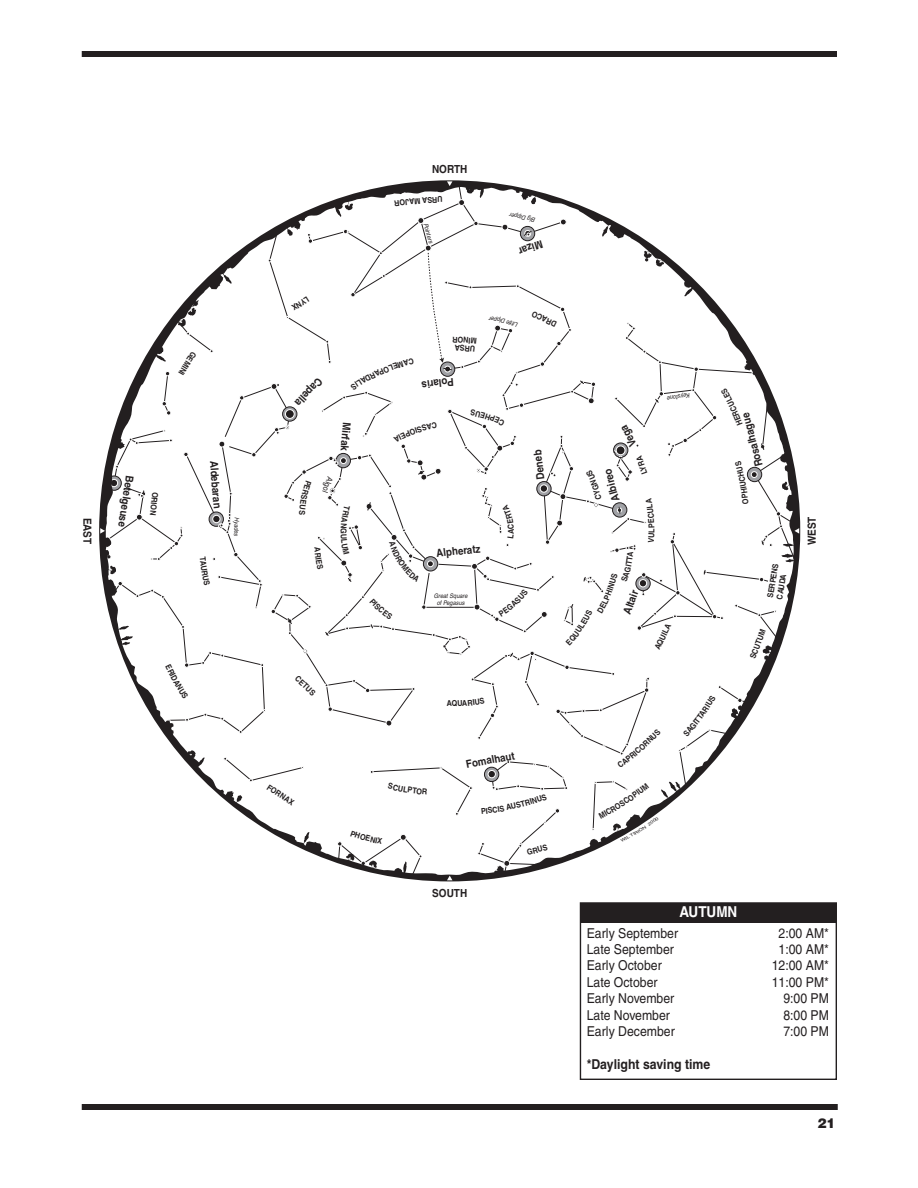
<style>
.page{position:relative;width:918px;height:1188px;background:#fff}
.page>*{position:absolute;margin:0;border:0;box-sizing:border-box;transform-origin:0 0}
.t1{font:700 15px "Helvetica";color:#fff;scale:.9 1}
.t2{font:13.65px "Helvetica";color:#231f20;scale:.9 1}
.t3{font:700 13.65px "Helvetica";color:#231f20;scale:.9 1}
.t4{font:900 13.5px "Helvetica";color:#231f20}
.t5{font:700 11.1px "Helvetica";color:#231f20;scale:.9 1}
.t6{font:700 10.8px "Helvetica";color:#231f20;scale:.9 1}
.t7{font:700 8.1px/9.4px "Helvetica";color:#231f20;scale:.9 1}
.t8{font:8.1px "Helvetica";color:#231f20;scale:.9 1}
.t9{font:italic 6.3px/6.3px "Helvetica";color:#231f20;text-align:center;scale:.9 1}
</style>
<div class="page">
<div style="left:82px;top:51px;width:755px;height:6px;background:#231f20"></div>
<div style="left:82px;top:1104px;width:756px;height:6px;background:#231f20"></div>
<div style="left:580px;top:903px;width:256px;height:19px;background:#231f20"></div>
<div style="left:580px;top:902px;width:257px;height:178px;border:1px solid #231f20"></div>
<svg style="left:99px;top:180px;width:701px;height:701px"></svg>
<svg style="left:447px;top:181px;width:5px;height:5px"></svg>
<svg style="left:447px;top:876px;width:5px;height:4px"></svg>
<svg style="left:794px;top:528px;width:5px;height:6px"></svg>
<svg style="left:394px;top:196px;width:48px;height:10px"></svg>
<svg style="left:100px;top:219px;width:683px;height:649px"></svg>
<p class="t5" style="left:94px;top:518px;width:31px;rotate:90deg">EAST</p>
<p class="t6" style="left:135px;top:489px;width:39px;rotate:99deg">te gl eus</p>
<p class="t7" style="left:160px;top:492px;width:28px;rotate:95deg">ORION</p>
<p class="t6" style="left:222px;top:481px;width:24px;rotate:85deg">bara</p>
<p class="t9" style="left:240px;top:517px;width:23px;rotate:92deg">Hyades</p>
<p class="t7" style="left:311px;top:303px;width:22px;rotate:148deg">LYNX</p>
<p class="t6" style="left:325px;top:384px;width:28px;rotate:133deg">Cape</p>
<p class="t6" style="left:354px;top:423px;width:27px;rotate:95deg">Mirfa</p>
<p class="t8" style="left:335px;top:479px;width:19px;rotate:110deg">Algol</p>
<p class="t7" style="left:300px;top:674px;width:29px;rotate:44deg">CETUS</p>
<p class="t7" style="left:271px;top:782px;width:36px;rotate:34deg">FORNAX</p>
<p class="t5" style="left:432px;top:162px;width:41px">NORTH</p>
<p class="t9" style="left:428px;top:222px;width:24px;rotate:73deg">Pointers</p>
<p class="t9" style="left:535px;top:224px;width:31px;rotate:-167deg">Big Dipper</p>
<p class="t9" style="left:434px;top:593px;width:39px">Great Square of Pegasus</p>
<p class="t6" style="left:533px;top:473px;width:27px;rotate:-97deg">eneb</p>
<p class="t6" style="left:465px;top:758px;width:56px;rotate:-11deg">Fomalhaut</p>
<p class="t5" style="left:432px;top:886px;width:40px">SOUTH</p>
<p class="t7" style="left:526px;top:848px;width:25px;rotate:-15deg">GRUS</p>
<p class="t6" style="left:628px;top:449px;width:27px;rotate:-118deg">Vega</p>
<p class="t7" style="left:640px;top:476px;width:22px;rotate:-109deg">LYRA</p>
<p class="t9" style="left:691px;top:398px;width:27px;rotate:172deg">Keysto en</p>
<p class="t7" style="left:647px;top:533px;width:6px;rotate:-90deg">L</p>
<p class="t6" style="left:620px;top:611px;width:29px;rotate:-70deg">Altair</p>
<p class="t6" style="left:753px;top:468px;width:63px;rotate:-105deg">Rosalhague</p>
<p class="t7" style="left:765px;top:597px;width:40px;rotate:-81deg">SERPENS<br>CAUDA</p>
<p class="t7" style="left:653px;top:647px;width:32px;rotate:-64deg">AQUILA</p>
<p class="t7" style="left:748px;top:657px;width:36px;rotate:-70deg">SCUTUM</p>
<p class="t5" style="left:805px;top:545px;width:34px;rotate:-90deg">WEST</p>
<p class="t1" style="left:679px;top:903px;width:66px">AUTUMN</p>
<p class="t2" style="left:587px;top:925px;width:103px">Early September</p>
<p class="t2" style="left:779px;top:925px;width:58px">2:00 AM*</p>
<p class="t2" style="left:587px;top:941px;width:98px">Late September</p>
<p class="t2" style="left:779px;top:941px;width:58px">1:00 AM*</p>
<p class="t2" style="left:587px;top:958px;width:85px">Early October</p>
<p class="t2" style="left:772px;top:958px;width:65px">12:00 AM*</p>
<p class="t2" style="left:587px;top:974px;width:80px">Late October</p>
<p class="t2" style="left:772px;top:974px;width:65px">11:00 PM*</p>
<p class="t2" style="left:587px;top:990px;width:99px">Early November</p>
<p class="t2" style="left:783px;top:990px;width:52px">9:00 PM</p>
<p class="t2" style="left:587px;top:1007px;width:94px">Late November</p>
<p class="t2" style="left:783px;top:1007px;width:52px">8:00 PM</p>
<p class="t2" style="left:587px;top:1023px;width:99px">Early December</p>
<p class="t2" style="left:783px;top:1023px;width:52px">7:00 PM</p>
<p class="t3" style="left:587px;top:1056px;width:139px">*Daylight saving time</p>
<p class="t4" style="left:817px;top:1114px;width:20px">21</p>
</div>
